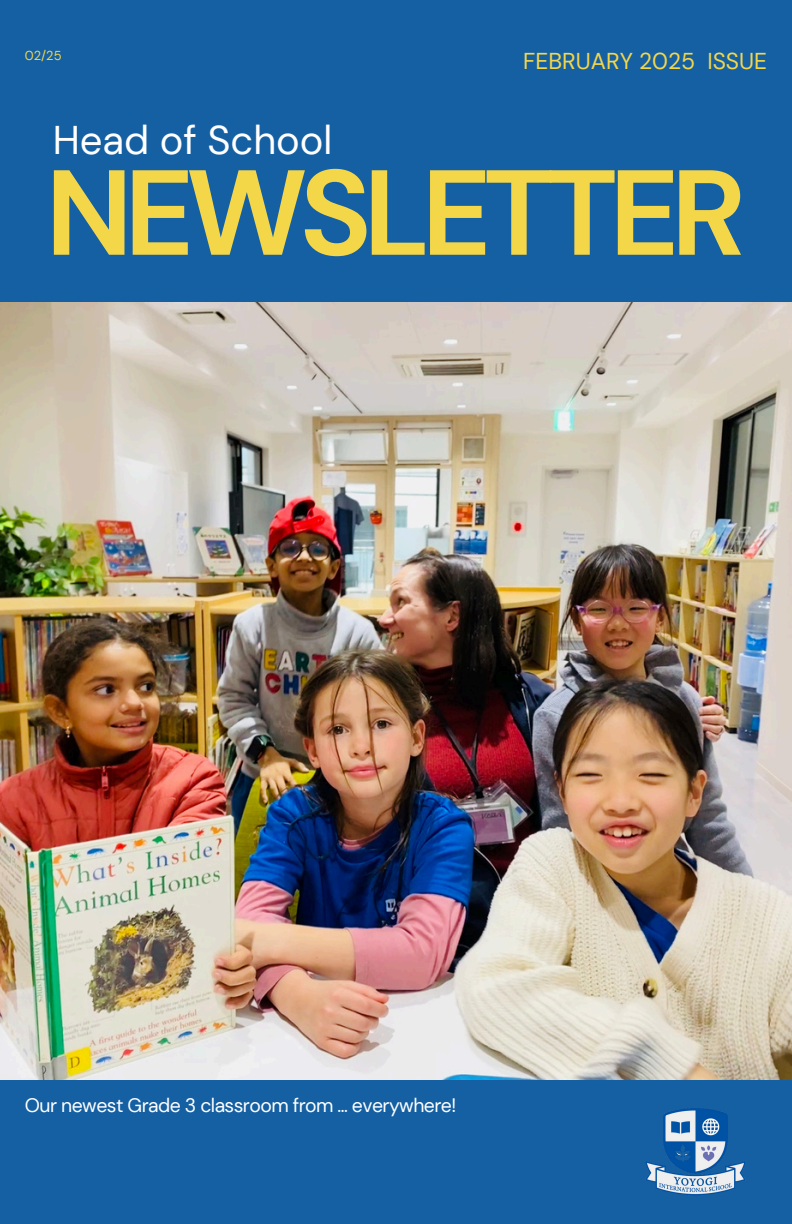
<style>
.page{position:relative;width:792px;height:1224px;background:#1560a3}
.page>*{position:absolute;margin:0;border:0;box-sizing:border-box;transform-origin:0 0}
.t1{font:700 120.6px "DM Sans";letter-spacing:-.07em;color:#f4d649}
.t2{font:40px "DM Sans";color:#fff}
.t3{font:23px "DM Sans";color:#f4d649}
.t4{font:19.4px "DM Sans";letter-spacing:-.03em;color:#fff}
.t5{font:13px "DM Sans";color:#f4d649}
</style>
<div class="page">
<img style="left:0;top:303px;width:792px;height:777px">
<img style="left:645px;top:1108px;width:101px;height:88px">
<h2 class="t5" style="left:25px;top:47px;width:38px">02/25</h2>
<p class="t3" style="left:523px;top:47px;width:245px">FEBRUARY 2025 ISSUE</p>
<p class="t2" style="left:53px;top:114px;width:281px">Head of School</p>
<h3 class="t1" style="left:46px;top:135px;width:702px">NEWSLETTER</h3>
<p class="t4" style="left:25px;top:1092px;width:433px">Our newest Grade 3 classroom from ... everywhere!</p>
</div>
